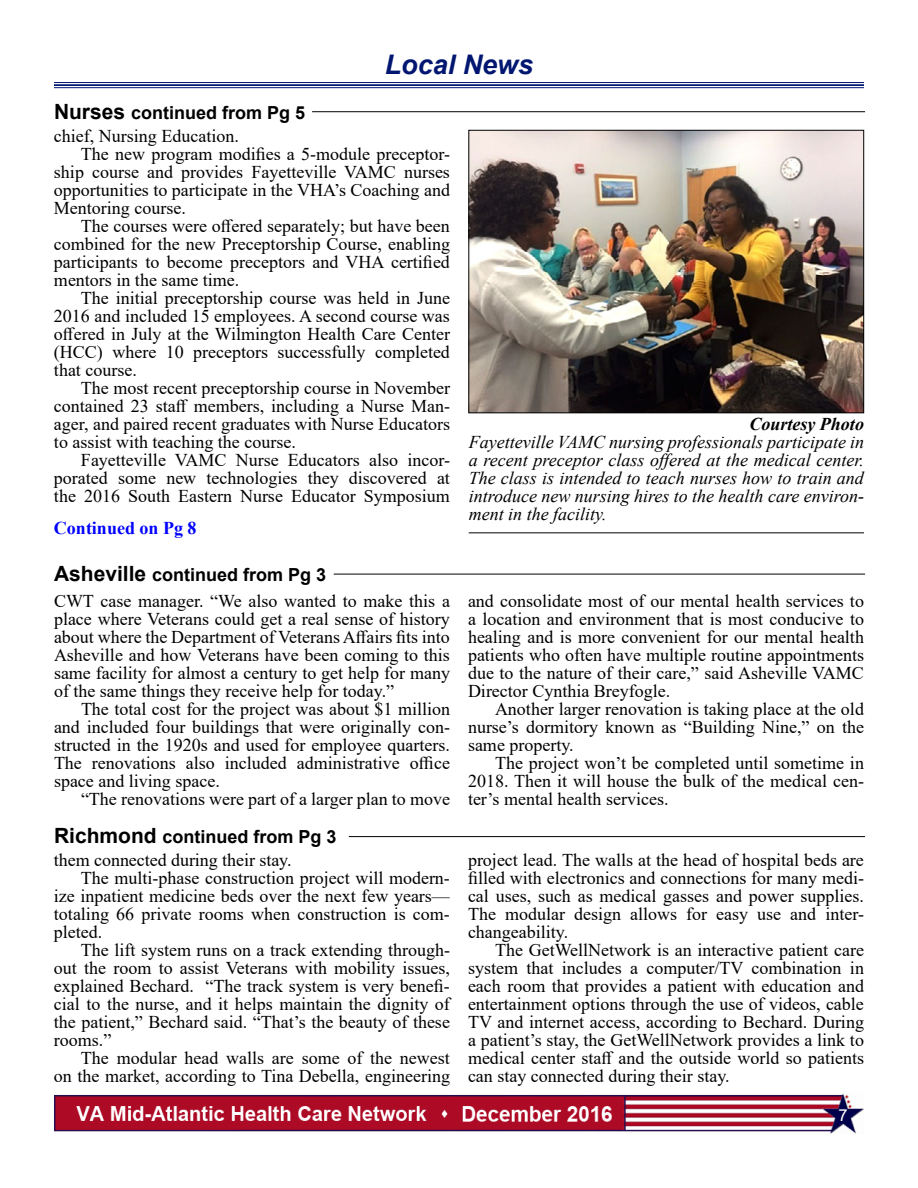
<style>
.page{position:relative;width:918px;height:1188px;background:#fff}
.page>*{position:absolute;margin:0;border:0;box-sizing:border-box;transform-origin:0 0}
.t1{font:italic 700 27px "Arial";color:#001670}
.t2{font:18px/18px "Times New Roman";color:#000;text-align:justify}
.t3{font:italic 18px/18px "Times New Roman";color:#000;text-align:justify}
.t4{font:700 18px "Arial";color:#000}
.t5{font:700 18px "Times New Roman";color:#00f}
.t6{font:16.5px "Arial";color:#fff}
.s1{font-size:21px}
.s2{font-weight:700}
</style>
<div class="page">
<hr style="left:54px;top:82px;width:810px;height:1px;background:#001670">
<hr style="left:54px;top:84px;width:810px;height:2px;background:#001670">
<hr style="left:54px;top:87px;width:810px;height:1px;background:#001670">
<hr style="left:349px;top:836px;width:516px;height:1px;background:#000">
<hr style="left:334px;top:574px;width:531px;height:1px;background:#000">
<hr style="left:469px;top:533px;width:395px;height:1px;background:#000">
<hr style="left:312px;top:111px;width:553px;height:1px;background:#000">
<img style="left:54px;top:1093px;width:810px;height:41px">
<img style="left:471px;top:132px;width:391px;height:279px">
<div style="left:469px;top:130px;width:395px;height:283px;border:1px solid #000"></div>
<h1 class="t1" style="left:385px;top:46px;width:150px">Local News</h1>
<p class="t4" style="left:54px;top:100px;width:253px"><span class="s1">Nurses</span> continued from Pg 5</p>
<p class="t2" style="left:54px;top:126px;width:186px">chief, Nursing Education.</p>
<p class="t2" style="left:54px;top:144px;width:398px;text-indent:27px">The new program modifies a 5-module preceptor&shy;ship course and provides Fayetteville VAMC nurses opportunities to participate in the VHA’s Coaching and</p>
<p class="t2" style="left:81px;top:198px;width:370px;text-indent:-27px">Mentoring course.<br>The courses were offered separately; but have been</p>
<p class="t2" style="left:54px;top:234px;width:398px">combined for the new Preceptorship Course, enabling</p>
<p class="t2" style="left:54px;top:252px;width:398px">participants to become preceptors and VHA certified mentors in the same time.</p>
<p class="t2" style="left:54px;top:288px;width:398px;text-indent:27px">The initial preceptorship course was held in June 2016 and included 15 employees. A second course was offered in July at the Wilmington Health Care Center (HCC) where 10 preceptors successfully completed that course.</p>
<p class="t2" style="left:54px;top:378px;width:398px;text-indent:27px">The most recent preceptorship course in November contained 23 staff members, including a Nurse Man&shy;ager, and paired recent graduates with Nurse Educators to assist with teaching the course.</p>
<p class="t2" style="left:54px;top:450px;width:398px;text-indent:27px">Fayetteville VAMC Nurse Educators also incor&shy;porated some new technologies they discovered at the 2016 South Eastern Nurse Educator Symposium</p>
<p class="t5" style="left:54px;top:515px;width:144px">Continued on Pg 8</p>
<p class="t4" style="left:54px;top:562px;width:274px"><span class="s1">Asheville</span> continued from Pg 3</p>
<p class="t2" style="left:54px;top:591px;width:398px">CWT case manager. “We also wanted to make this a</p>
<p class="t2" style="left:54px;top:609px;width:397px">place where Veterans could get a real sense of history</p>
<p class="t2" style="left:54px;top:627px;width:397px">about where the Department of Veterans Affairs fits into</p>
<p class="t2" style="left:54px;top:645px;width:398px">Asheville and how Veterans have been coming to this same facility for almost a century to get help for many</p>
<p class="t2" style="left:81px;top:681px;width:371px;text-indent:-27px">of the same things they receive help for today.”<br>The total cost for the project was about $1 million</p>
<p class="t2" style="left:54px;top:717px;width:397px">and included four buildings that were originally con-</p>
<p class="t2" style="left:54px;top:735px;width:398px">structed in the 1920s and used for employee quarters.<br>The renovations also included administrative office space and living space.</p>
<p class="t2" style="left:81px;top:789px;width:371px">“The renovations were part of a larger plan to move</p>
<p class="t4" style="left:54px;top:824px;width:284px"><span class="s1">Richmond</span> continued from Pg 3</p>
<p class="t2" style="left:54px;top:851px;width:239px">them connected during their stay.</p>
<p class="t2" style="left:54px;top:869px;width:398px;text-indent:27px">The multi-phase construction project will modern&shy;ize inpatient medicine beds over the next few years— totaling 66 private rooms when construction is com&shy;pleted.</p>
<p class="t2" style="left:54px;top:941px;width:398px;text-indent:27px">The lift system runs on a track extending through&shy;out the room to assist Veterans with mobility issues, explained Bechard. “The track system is very benefi&shy;cial to the nurse, and it helps maintain the dignity of the patient,” Bechard said. “That’s the beauty of these rooms.”</p>
<p class="t2" style="left:81px;top:1049px;width:370px">The modular head walls are some of the newest</p>
<p class="t2" style="left:54px;top:1067px;width:398px">on the market, according to Tina Debella, engineering</p>
<p class="t3" style="left:469px;top:414px;width:397px;text-indent:281px"><span class="s2">Courtesy Photo </span>Fayetteville VAMC nursing professionals participate in a recent preceptor class offered at the medical center.<br>The class is intended to teach nurses how to train and introduce new nursing hires to the health care environ&shy;ment in the facility.</p>
<p class="t2" style="left:468px;top:591px;width:398px">and consolidate most of our mental health services to a location and environment that is most conducive to healing and is more convenient for our mental health patients who often have multiple routine appointments due to the nature of their care,” said Asheville VAMC</p>
<p class="t2" style="left:468px;top:681px;width:204px">Director Cynthia Breyfogle.</p>
<p class="t2" style="left:468px;top:699px;width:397px;text-indent:27px">Another larger renovation is taking place at the old nurse’s dormitory known as “Building Nine,” on the same property.</p>
<p class="t2" style="left:468px;top:753px;width:398px;text-indent:27px">The project won’t be completed until sometime in 2018. Then it will house the bulk of the medical cen&shy;ter’s mental health services.</p>
<p class="t2" style="left:468px;top:851px;width:398px">project lead. The walls at the head of hospital beds are filled with electronics and connections for many medi&shy;cal uses, such as medical gasses and power supplies.</p>
<p class="t2" style="left:468px;top:905px;width:397px">The modular design allows for easy use and inter-</p>
<p class="t2" style="left:495px;top:923px;width:370px;text-indent:-27px">changeability.<br>The GetWellNetwork is an interactive patient care</p>
<p class="t2" style="left:468px;top:959px;width:397px">system that includes a computer/TV combination in each room that provides a patient with education and entertainment options through the use of videos, cable</p>
<p class="t2" style="left:468px;top:1013px;width:398px">TV and internet access, according to Bechard. During a patient’s stay, the GetWellNetwork provides a link to medical center staff and the outside world so patients can stay connected during their stay.</p>
<p class="t6" style="left:838px;top:1103px;width:11px">7</p>
</div>
